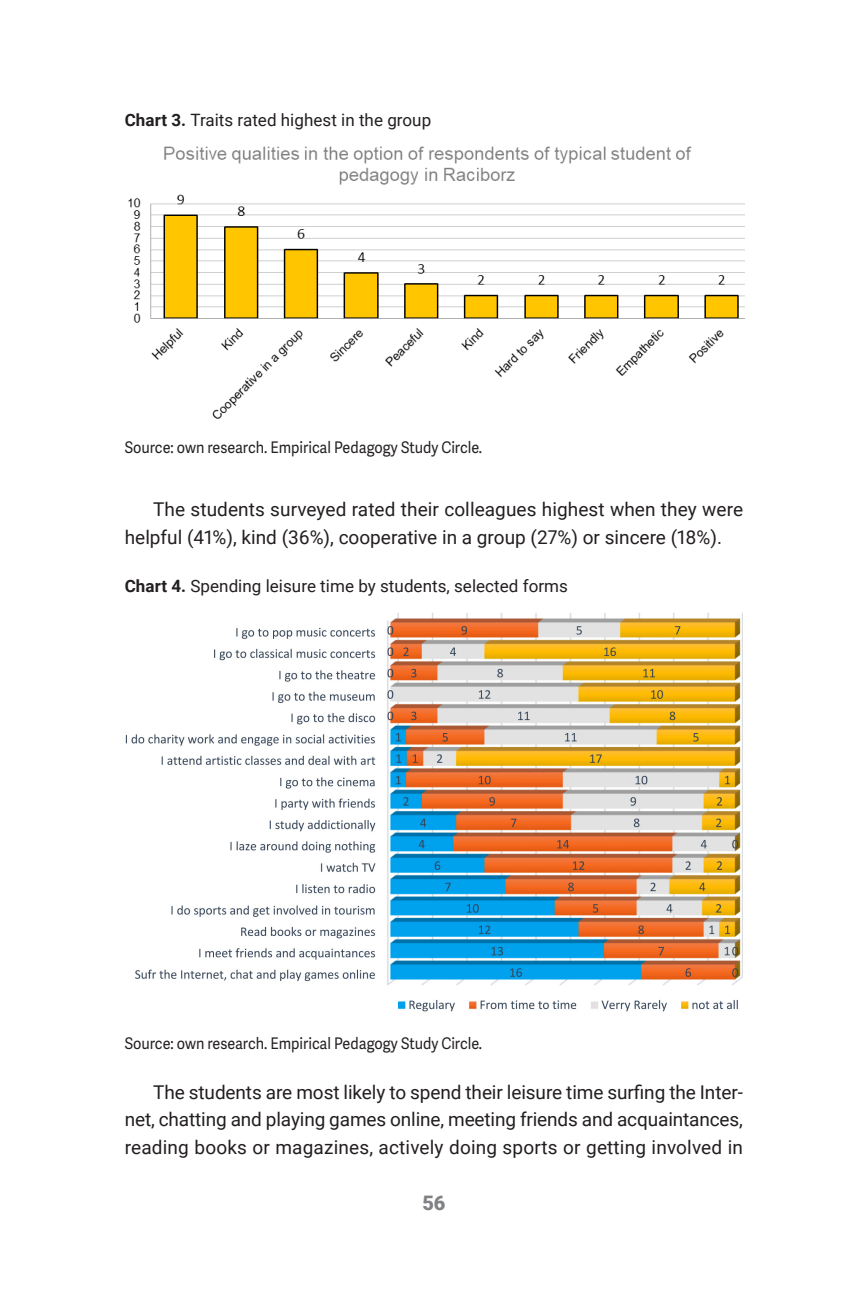
<style>
.page{position:relative;width:868px;height:1304px;background:#fff}
.page>*{position:absolute;margin:0;border:0;box-sizing:border-box;transform-origin:0 0}
.t1{font:900 20px "Roboto";color:#808285}
.text1{font:19px/27.8px "Roboto";letter-spacing:.005em;color:#231f20}
.popiska{font:17px "Roboto";color:#231f20}
.SCHEMA_popiska{font:16px "Adelle Sans";color:#231f20;scale:.9 1}
.s1{font-weight:700}
</style>
<div class="page">
<img style="left:128px;top:146px;width:616px;height:273px">
<img style="left:125px;top:612px;width:617px;height:400px">
<p class="popiska" style="left:125px;top:108px;width:308px"><span class="s1">Chart 3.</span> Traits rated highest in the group</p>
<p class="SCHEMA_popiska" style="left:125px;top:436px;width:398px">Source: own research. Empirical Pedagogy Study Circle.</p>
<p class="text1" style="left:125px;top:495px;width:619px;text-indent:28px">The students surveyed rated their colleagues highest when they were helpful (41%), kind (36%), cooperative in a group (27%) or sincere (18%).</p>
<p class="popiska" style="left:125px;top:574px;width:444px"><span class="s1">Chart 4.</span> Spending leisure time by students, selected forms</p>
<p class="SCHEMA_popiska" style="left:125px;top:1032px;width:398px">Source: own research. Empirical Pedagogy Study Circle.</p>
<p class="text1" style="left:125px;top:1077px;width:619px;text-align:justify;text-indent:28px">The students are most likely to spend their leisure time surfing the Inter&shy;net, chatting and playing games online, meeting friends and acquaintances, reading books or magazines, actively doing sports or getting involved in</p>
<p class="t1" style="left:422px;top:1189px;width:25px">56</p>
</div>
